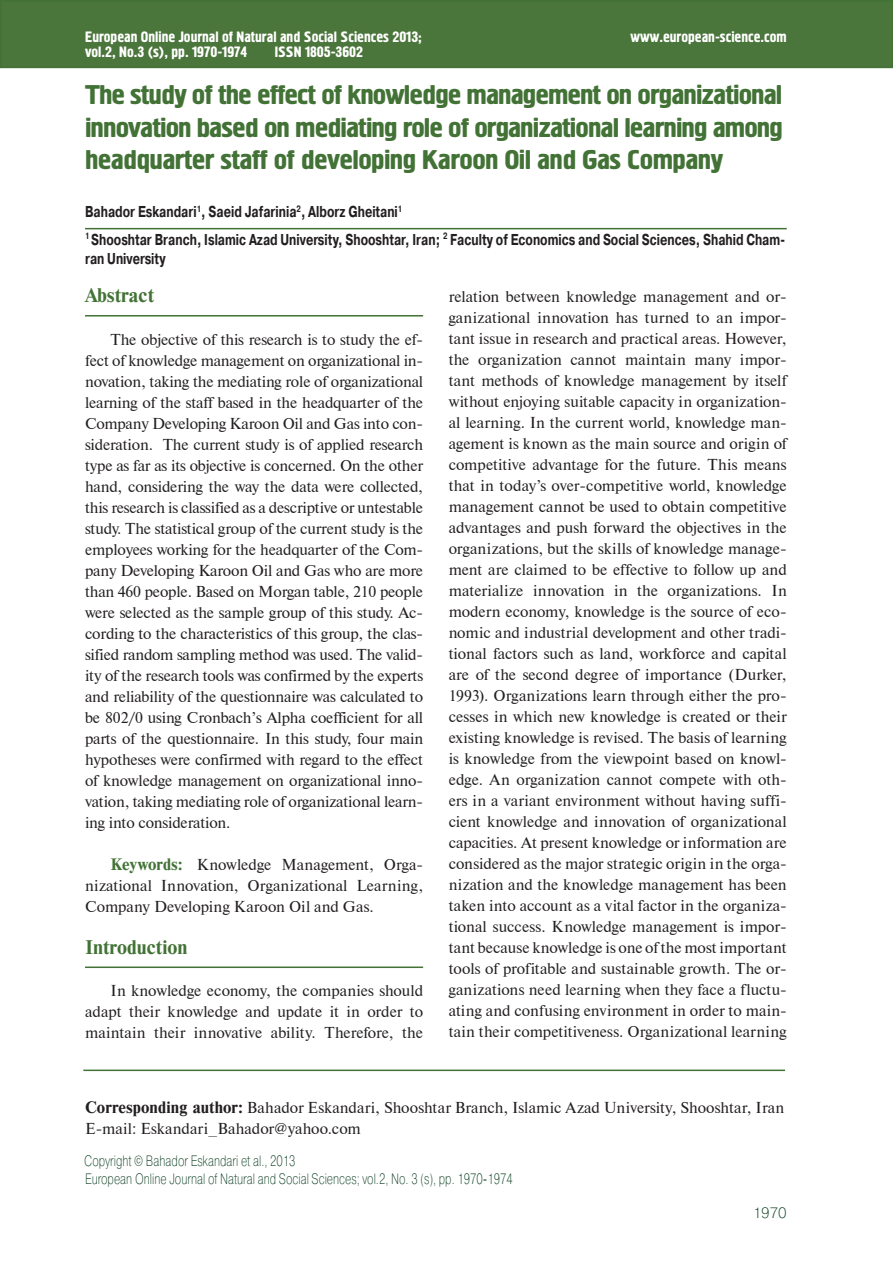
<style>
.page{position:relative;width:893px;height:1263px;background:#fff}
.page>*{position:absolute;margin:0;border:0;box-sizing:border-box;transform-origin:0 0}
.t1{font:27px/32.4px "Hermes C";letter-spacing:-.02em;color:#427235;text-align:justify;scale:1.11 1}
.t2{font:18.75px "Newton C Bold";color:#427235}
.t3{font:15.75px/21px "Newton CTT";color:#231f20;text-align:justify}
.t4{font:700 15.75px/27.5px "Pragmatica C";color:#231f20;scale:.75 1}
.t5{font:15px/15.5px "Hermes C";color:#fff}
.t6{font:15px "Pragmatica Light C";color:#0b3e20;scale:.75 1}
.t7{font:15px "Pragmatica Light C";color:#0b3e20}
.s1{font-family:"Newton C Bold";color:#427235}
.s2{font-family:"Newton C Bold"}
</style>
<div class="page">
<div style="left:1px;top:1px;width:891px;height:66px;background:#4b763b"></div>
<div style="left:0;top:0;width:893px;height:68px;border:2px solid #427235"></div>
<hr style="left:83px;top:1070px;width:702px;height:1px;background:#427235">
<hr style="left:85px;top:228px;width:702px;height:1px;background:#427235">
<hr style="left:85px;top:315px;width:338px;height:2px;background:#427235">
<hr style="left:85px;top:967px;width:338px;height:1px;background:#427235">
<p class="t5" style="left:275px;top:29px;width:149px;text-indent:-190px">European Online Journal of Natural and Social Sciences 2013;<br>ISSN 1805-3602</p>
<p class="t5" style="left:630px;top:30px;width:158px">www.european-science.com</p>
<p class="t5" style="left:85px;top:45px;width:163px">vol.2, No.3 (s), pp. 1970-1974</p>
<h1 class="t1" style="left:85px;top:80px;width:630px">The study of the effect of knowledge management on organizational innovation based on mediating role of organizational learning among headquarter staff of developing Karoon Oil and Gas Company</h1>
<p class="t4" style="left:85px;top:198px;width:935px">Bahador Eskandari<sup>1</sup>, Saeid Jafarinia<sup>2</sup>, Alborz Gheitani<sup>1<br>1</sup> Shooshtar Branch, Islamic Azad University, Shooshtar, Iran; <sup>2</sup> Faculty of Economics and Social Sciences, Shahid Cham-</p>
<p class="t4" style="left:85px;top:244px;width:109px">ran University</p>
<p class="t2" style="left:85px;top:288px;width:71px">Abstract</p>
<p class="t3" style="left:85px;top:329px;width:340px;text-indent:26px">The objective of this research is to study the ef&shy;fect of knowledge management on organizational in&shy;novation, taking the mediating role of organizational learning of the staff based in the headquarter of the Company Developing Karoon Oil and Gas into con&shy;sideration. The current study is of applied research type as far as its objective is concerned. On the other hand, considering the way the data were collected, this research is classified as a descriptive or untestable study. The statistical group of the current study is the employees working for the headquarter of the Com&shy;pany Developing Karoon Oil and Gas who are more than 460 people. Based on Morgan table, 210 people were selected as the sample group of this study. Ac&shy;cording to the characteristics of this group, the clas&shy;sified random sampling method was used. The valid&shy;ity of the research tools was confirmed by the experts and reliability of the questionnaire was calculated to be 802/0 using Cronbach’s Alpha coefficient for all parts of the questionnaire. In this study, four main hypotheses were confirmed with regard to the effect of knowledge management on organizational inno&shy;vation, taking mediating role of organizational learn&shy;ing into consideration.</p>
<p class="t3" style="left:85px;top:854px;width:340px;text-indent:26px"><span class="s1">Keywords:</span> Knowledge Management, Orga&shy;nizational Innovation, Organizational Learning, Company Developing Karoon Oil and Gas.</p>
<p class="t2" style="left:85px;top:940px;width:104px">Introduction</p>
<p class="t3" style="left:85px;top:980px;width:340px;text-indent:26px">In knowledge economy, the companies should adapt their knowledge and update it in order to maintain their innovative ability. Therefore, the</p>
<p class="t3" style="left:449px;top:286px;width:340px">relation between knowledge management and or&shy;ganizational innovation has turned to an impor&shy;tant issue in research and practical areas. However, the organization cannot maintain many impor&shy;tant methods of knowledge management by itself without enjoying suitable capacity in organization&shy;al learning. In the current world, knowledge man&shy;agement is known as the main source and origin of competitive advantage for the future. This means that in today’s over-competitive world, knowledge management cannot be used to obtain competitive advantages and push forward the objectives in the organizations, but the skills of knowledge manage&shy;ment are claimed to be effective to follow up and materialize innovation in the organizations. In modern economy, knowledge is the source of eco&shy;nomic and industrial development and other tradi&shy;tional factors such as land, workforce and capital are of the second degree of importance (Durker, 1993). Organizations learn through either the pro&shy;cesses in which new knowledge is created or their existing knowledge is revised. The basis of learning is knowledge from the viewpoint based on knowl&shy;edge. An organization cannot compete with oth&shy;ers in a variant environment without having suffi&shy;cient knowledge and innovation of organizational capacities. At present knowledge or information are considered as the major strategic origin in the orga&shy;nization and the knowledge management has been taken into account as a vital factor in the organiza&shy;tional success. Knowledge management is impor&shy;tant because knowledge is one of the most important tools of profitable and sustainable growth. The or&shy;ganizations need learning when they face a fluctu&shy;ating and confusing environment in order to main&shy;tain their competitiveness. Organizational learning</p>
<p class="t3" style="left:85px;top:1097px;width:701px"><span class="s2">Corresponding author:</span> Bahador Eskandari, Shooshtar Branch, Islamic Azad University, Shooshtar, Iran<br>E-mail: Eskandari_Bahador@yahoo.com</p>
<p class="t6" style="left:84px;top:1155px;width:283px">Copyright © Bahador Eskandari et al., 2013</p>
<p class="t6" style="left:85px;top:1173px;width:572px">European Online Journal of Natural and Social Sciences; vol.2, No. 3 (s), pp. 1970-1974</p>
<p class="t7" style="left:753px;top:1208px;width:35px">1970</p>
</div>
